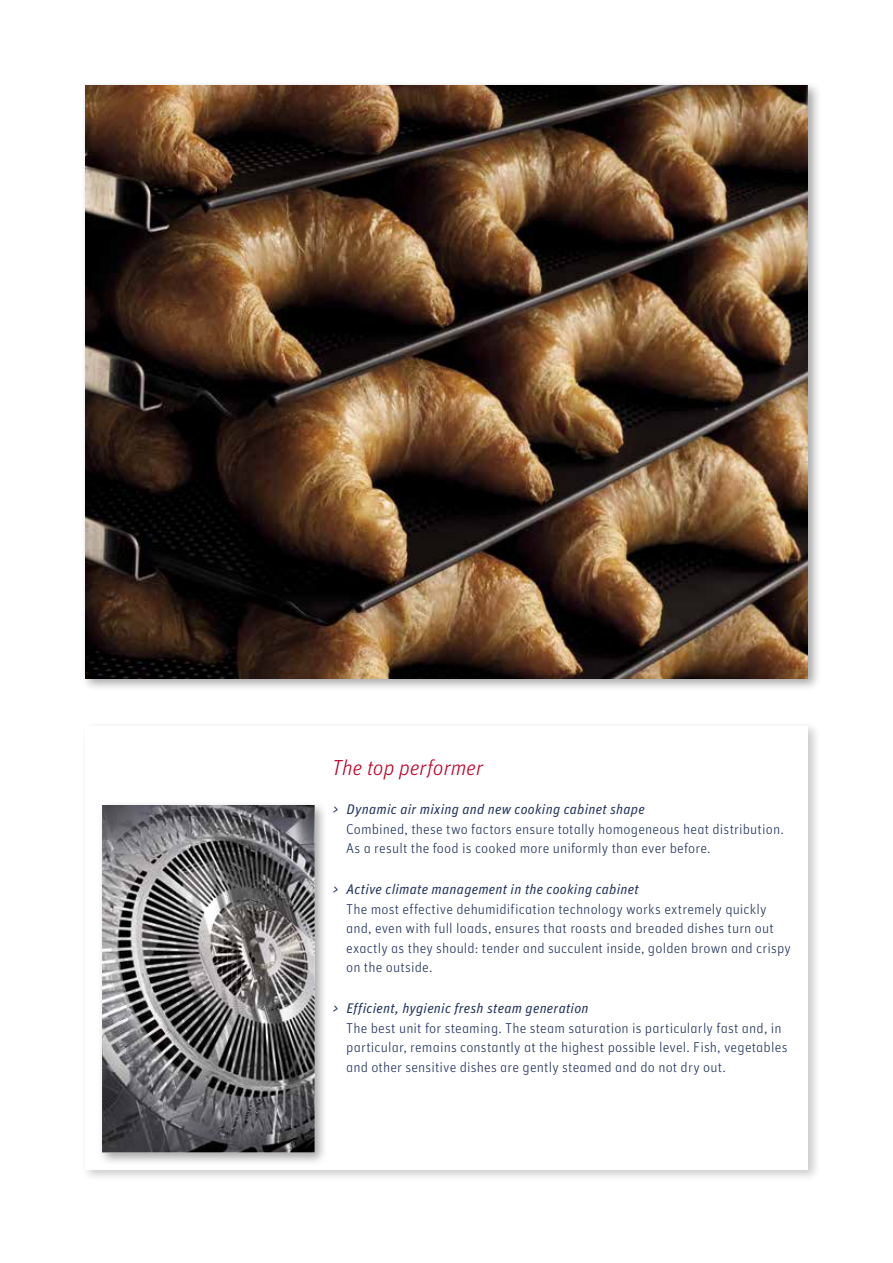
<style>
.page{position:relative;width:893px;height:1263px;background:#fff}
.page>*{position:absolute;margin:0;border:0;box-sizing:border-box;transform-origin:0 0}
.t1{font:italic 300 21.75px "Unit Pro";letter-spacing:.005em;color:#be0027}
.t2{font:300 14.25px/19.5px "Unit Pro";letter-spacing:.01em;color:#23345e}
.t3{font:italic 13.95px "Unit Pro";letter-spacing:.015em;color:#23345e}
</style>
<div class="page">
<div style="left:80px;top:721px;width:741px;height:462px;background:#000;opacity:.35"></div>
<div style="left:85px;top:726px;width:723px;height:443px;background:#fff"></div>
<div style="left:97px;top:800px;width:231px;height:366px;background:#000;opacity:.35"></div>
<img style="left:102px;top:805px;width:213px;height:347px">
<div style="left:80px;top:80px;width:741px;height:612px;background:#000;opacity:.35"></div>
<img style="left:85px;top:85px;width:723px;height:593px">
<h1 class="t1" style="left:332px;top:755px;width:153px">The top performer</h1>
<p class="t3" style="left:332px;top:801px;width:315px">&gt; Dynamic air mixing and new cooking cabinet shape</p>
<p class="t2" style="left:346px;top:819px;width:439px">Combined, these two factors ensure totally homogeneous heat distribution.<br>As a result the food is cooked more uniformly than ever before.</p>
<p class="t3" style="left:332px;top:881px;width:309px">&gt; Active climate management in the cooking cabinet</p>
<p class="t2" style="left:346px;top:899px;width:446px">The most effective dehumidification technology works extremely quickly and, even with full loads, ensures that roasts and breaded dishes turn out exactly as they should: tender and succulent inside, golden brown and crispy on the outside.</p>
<p class="t3" style="left:332px;top:1000px;width:258px">&gt; Efficient, hygienic fresh steam generation</p>
<p class="t2" style="left:346px;top:1018px;width:443px">The best unit for steaming. The steam saturation is particularly fast and, in particular, remains constantly at the highest possible level. Fish, vegetables and other sensitive dishes are gently steamed and do not dry out.</p>
</div>
